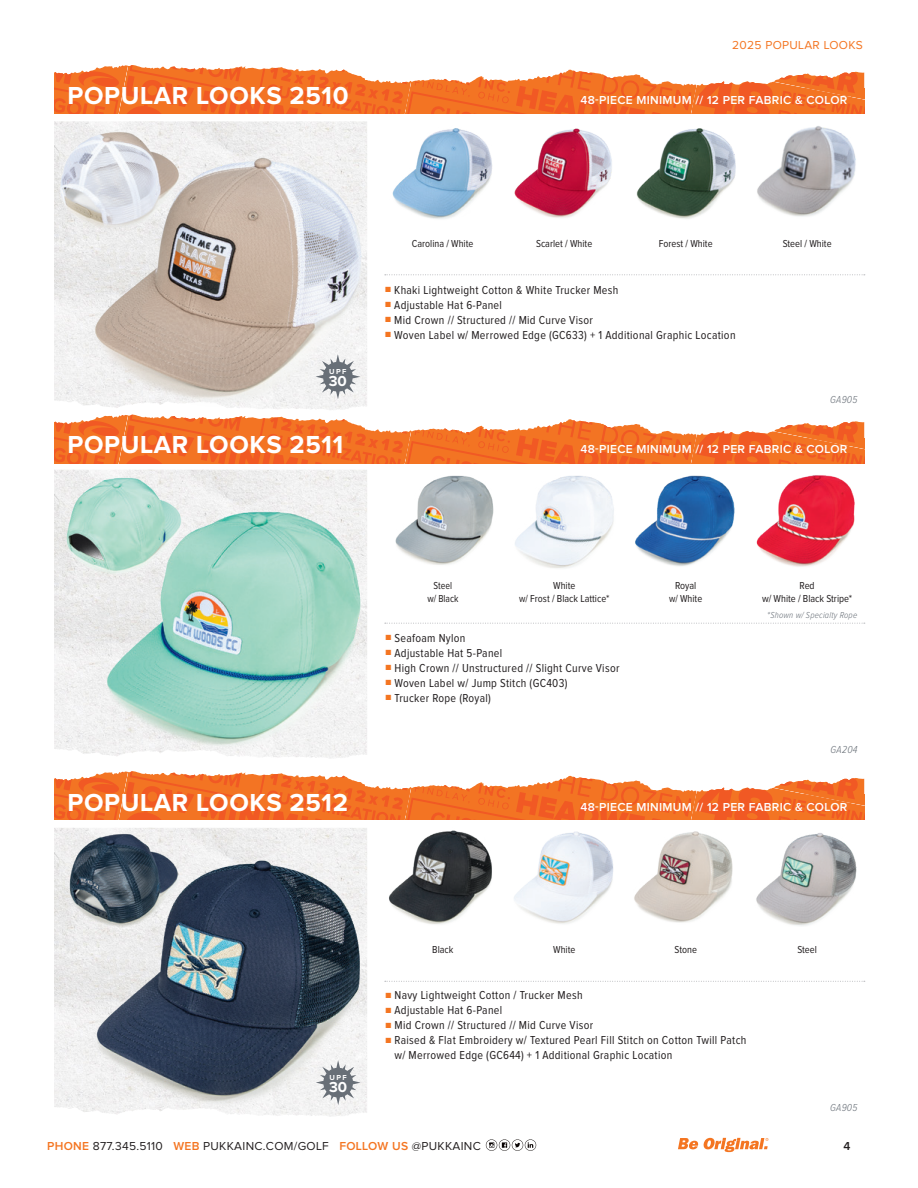
<style>
.page{position:relative;width:918px;height:1188px;background:#fff}
.page>*{position:absolute;margin:0;border:0;box-sizing:border-box;transform-origin:0 0}
.t1{font:700 25.5px "Proxima Nova";letter-spacing:.025em;color:#fff}
.t2{font:700 15px "Proxima Nova";color:#fff}
.t3{font:12px/15px "Proxima Nova Cond";letter-spacing:.025em;color:#231f20}
.t4{font:600 12px "Proxima Nova";letter-spacing:.025em;color:#fff}
.t5{font:12px "Proxima Nova";letter-spacing:.025em;color:#231f20}
.t6{font:12px "Proxima Nova";letter-spacing:.025em;color:#f47521}
.t7{font:600 12px "Proxima Nova";color:#231f20}
.t8{font:10.5px "Proxima Nova Cond";color:#231f20}
.t9{font:10.5px "Proxima Nova Cond";color:#231f20;scale:.95 1}
.t10{font:italic 300 10.5px "Proxima Nova Cond";letter-spacing:.025em;color:#686f77}
.t11{font:italic 300 9px "Proxima Nova Cond";letter-spacing:.025em;color:#686f77}
.t12{font:700 7.5px "Proxima Nova";letter-spacing:.2em;color:#fff}
.s1{font-size:9px;color:#f47521}
.s2{font-weight:600;color:#f47521}
</style>
<div class="page">
<svg style="left:678px;top:1138px;width:90px;height:14px"></svg>
<svg style="left:486px;top:1139px;width:50px;height:12px"></svg>
<svg style="left:54px;top:415px;width:810px;height:23px"></svg>
<svg style="left:54px;top:438px;width:810px;height:25px;background:#f26a23"></svg>
<svg style="left:54px;top:771px;width:810px;height:24px"></svg>
<svg style="left:54px;top:795px;width:810px;height:25px;background:#f26a23"></svg>
<svg style="left:54px;top:65px;width:810px;height:24px"></svg>
<svg style="left:54px;top:89px;width:810px;height:25px;background:#f26a23"></svg>
<svg style="left:385px;top:623px;width:480px;height:1px"></svg>
<svg style="left:385px;top:981px;width:480px;height:1px"></svg>
<svg style="left:385px;top:274px;width:480px;height:1px"></svg>
<img style="left:392px;top:128px;width:100px;height:91px">
<img style="left:389px;top:830px;width:103px;height:94px">
<img style="left:395px;top:475px;width:99px;height:90px">
<img style="left:636px;top:128px;width:100px;height:91px">
<img style="left:634px;top:831px;width:99px;height:92px">
<img style="left:635px;top:475px;width:100px;height:91px">
<img style="left:514px;top:128px;width:98px;height:90px">
<img style="left:514px;top:831px;width:99px;height:93px">
<img style="left:515px;top:476px;width:99px;height:92px">
<img style="left:757px;top:126px;width:99px;height:91px">
<img style="left:756px;top:833px;width:101px;height:93px">
<img style="left:756px;top:475px;width:99px;height:92px">
<img style="left:54px;top:828px;width:313px;height:286px">
<img style="left:54px;top:470px;width:313px;height:287px">
<img style="left:54px;top:121px;width:313px;height:287px">
<img style="left:54px;top:121px;width:136px;height:111px">
<img style="left:54px;top:828px;width:136px;height:110px">
<img style="left:54px;top:470px;width:136px;height:111px">
<svg style="left:316px;top:1060px;width:45px;height:45px"></svg>
<svg style="left:315px;top:354px;width:45px;height:45px"></svg>
<p class="t6" style="left:732px;top:39px;width:132px">2025 POPULAR LOOKS</p>
<p class="t1" style="left:68px;top:84px;width:283px">POPULAR LOOKS 2510</p>
<p class="t4" style="left:581px;top:95px;width:268px">48-PIECE MINIMUM // 12 PER FABRIC &amp; COLOR</p>
<p class="t12" style="left:329px;top:368px;width:19px">UPF</p>
<p class="t2" style="left:329px;top:374px;width:20px">30</p>
<p class="t8" style="left:412px;top:239px;width:63px">Carolina / White</p>
<p class="t8" style="left:536px;top:239px;width:58px">Scarlet / White</p>
<p class="t8" style="left:659px;top:239px;width:55px">Forest / White</p>
<p class="t8" style="left:783px;top:239px;width:50px">Steel / White</p>
<p class="t3" style="left:385px;top:283px;width:235px"><span class="s1">■</span> Khaki Lightweight Cotton &amp; White Trucker Mesh</p>
<p class="t3" style="left:385px;top:298px;width:118px"><span class="s1">■</span> Adjustable Hat 6-Panel</p>
<p class="t3" style="left:385px;top:313px;width:209px"><span class="s1">■</span> Mid Crown // Structured // Mid Curve Visor</p>
<p class="t3" style="left:385px;top:328px;width:352px"><span class="s1">■</span> Woven Label w/ Merrowed Edge (GC633) + 1 Additional Graphic Location</p>
<p class="t10" style="left:830px;top:395px;width:29px">GA905</p>
<p class="t1" style="left:68px;top:433px;width:277px">POPULAR LOOKS 2511</p>
<p class="t4" style="left:581px;top:444px;width:268px">48-PIECE MINIMUM // 12 PER FABRIC &amp; COLOR</p>
<p class="t9" style="left:434px;top:580px;width:21px">Steel</p>
<p class="t9" style="left:427px;top:594px;width:34px">w/ Black</p>
<p class="t8" style="left:553px;top:580px;width:24px">White</p>
<p class="t9" style="left:519px;top:594px;width:97px">w/ Frost / Black Lattice*</p>
<p class="t3" style="left:385px;top:631px;width:82px"><span class="s1">■</span> Seafoam Nylon</p>
<p class="t3" style="left:385px;top:646px;width:118px"><span class="s1">■</span> Adjustable Hat 5-Panel</p>
<p class="t3" style="left:385px;top:661px;width:236px"><span class="s1">■</span> High Crown // Unstructured // Slight Curve Visor</p>
<p class="t3" style="left:385px;top:676px;width:184px"><span class="s1">■</span> Woven Label w/ Jump Stitch (GC403)</p>
<p class="t3" style="left:385px;top:691px;width:107px"><span class="s1">■</span> Trucker Rope (Royal)</p>
<p class="t8" style="left:675px;top:580px;width:23px">Royal</p>
<p class="t9" style="left:669px;top:594px;width:36px">w/ White</p>
<p class="t8" style="left:800px;top:580px;width:17px">Red</p>
<p class="t8" style="left:762px;top:594px;width:92px">w/ White / Black Stripe*</p>
<p class="t11" style="left:767px;top:611px;width:91px">*Shown w/ Specialty Rope</p>
<p class="t10" style="left:831px;top:745px;width:28px">GA204</p>
<p class="t1" style="left:68px;top:791px;width:282px">POPULAR LOOKS 2512</p>
<p class="t4" style="left:581px;top:801px;width:268px">48-PIECE MINIMUM // 12 PER FABRIC &amp; COLOR</p>
<p class="t8" style="left:432px;top:945px;width:23px">Black</p>
<p class="t8" style="left:553px;top:945px;width:24px">White</p>
<p class="t8" style="left:675px;top:945px;width:24px">Stone</p>
<p class="t8" style="left:797px;top:945px;width:21px">Steel</p>
<p class="t12" style="left:329px;top:1074px;width:19px">UPF</p>
<p class="t2" style="left:329px;top:1080px;width:20px">30</p>
<p class="t3" style="left:385px;top:988px;width:199px"><span class="s1">■</span> Navy Lightweight Cotton / Trucker Mesh</p>
<p class="t3" style="left:385px;top:1003px;width:118px"><span class="s1">■</span> Adjustable Hat 6-Panel</p>
<p class="t3" style="left:385px;top:1018px;width:209px"><span class="s1">■</span> Mid Crown // Structured // Mid Curve Visor</p>
<p class="t3" style="left:394px;top:1033px;width:354px;text-indent:-9px"><span class="s1">■</span> Raised &amp; Flat Embroidery w/ Textured Pearl Fill Stitch on Cotton Twill Patch w/ Merrowed Edge (GC644) + 1 Additional Graphic Location</p>
<p class="t10" style="left:830px;top:1102px;width:29px">GA905</p>
<p class="t5" style="left:47px;top:1140px;width:435px"><span class="s2">PHONE</span> 877.345.5110 <span class="s2">WEB</span> PUKKAINC.COM/GOLF <span class="s2">FOLLOW US</span> @PUKKAINC</p>
<p class="t7" style="left:844px;top:1140px;width:8px">4</p>
</div>
